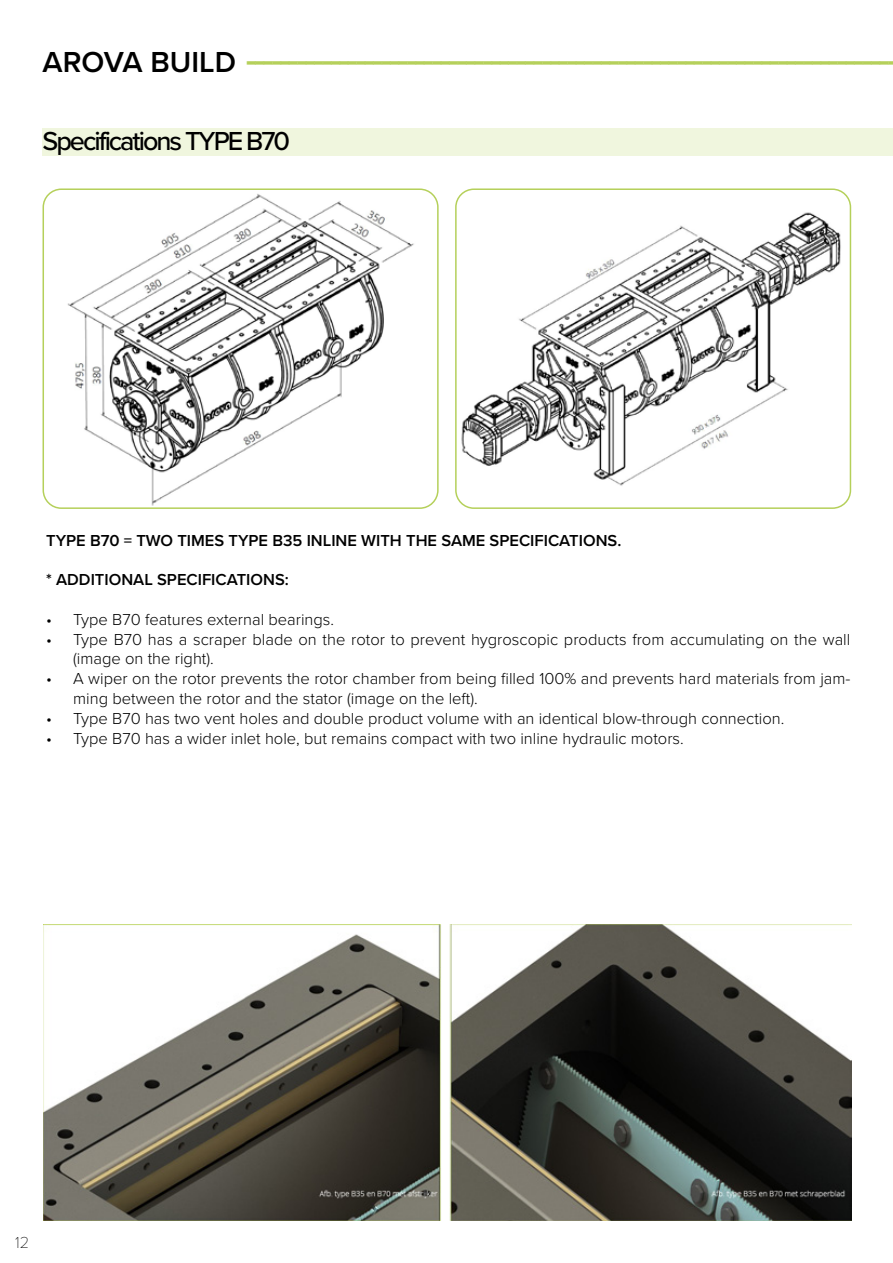
<style>
.page{position:relative;width:893px;height:1263px;background:#fff}
.page>*{position:absolute;margin:0;border:0;box-sizing:border-box;transform-origin:0 0}
.t1{font:600 37.5px "Proxima Nova";color:#b5d05a}
.t2{font:500 27px "Proxima Nova";letter-spacing:-.075em;color:#000}
.t3{font:300 16.5px/19.8px "Proxima Nova";color:#000}
.t4{font:600 16.5px "Proxima Nova";color:#000}
.t5{font:100 16.5px "Proxima Nova T";color:#000}
.s1{font-size:30px;color:#000}
</style>
<div class="page">
<img style="left:67px;top:194px;width:347px;height:312px">
<div style="left:43px;top:188px;width:396px;height:321px;border:2px solid #b5d05a;border-radius:18px"></div>
<img style="left:461px;top:212px;width:380px;height:274px">
<div style="left:455px;top:188px;width:396px;height:321px;border:2px solid #b5d05a;border-radius:18px"></div>
<img style="left:43px;top:924px;width:808px;height:296px">
<div style="left:43px;top:128px;width:850px;height:27px;background:#f0f6de"></div>
<h1 class="t1" style="left:43px;top:32px;width:857px"><span class="s1">AROVA BUILD</span> -----------------------------------------------------------------------------</h1>
<h2 class="t2" style="left:43px;top:120px;width:249px">Specifications TYPE B70</h2>
<p class="t4" style="left:46px;top:528px;width:577px">TYPE B70 = TWO TIMES TYPE B35 INLINE WITH THE SAME SPECIFICATIONS.</p>
<p class="t4" style="left:46px;top:567px;width:244px">* ADDITIONAL SPECIFICATIONS:</p>
<p class="t3" style="left:46px;top:608px;width:289px">• Type B70 features external bearings.</p>
<p class="t3" style="left:73px;top:628px;width:779px;text-indent:-27px">• Type B70 has a scraper blade on the rotor to prevent hygroscopic products from accumulating on the wall (image on the right).</p>
<p class="t3" style="left:73px;top:668px;width:779px;text-indent:-27px">• A wiper on the rotor prevents the rotor chamber from being filled 100% and prevents hard materials from jam&shy;ming between the rotor and the stator (image on the left).</p>
<p class="t3" style="left:46px;top:707px;width:740px">• Type B70 has two vent holes and double product volume with an identical blow-through connection.</p>
<p class="t3" style="left:46px;top:727px;width:639px">• Type B70 has a wider inlet hole, but remains compact with two inline hydraulic motors.</p>
<p class="t5" style="left:15px;top:1230px;width:16px">12</p>
</div>
